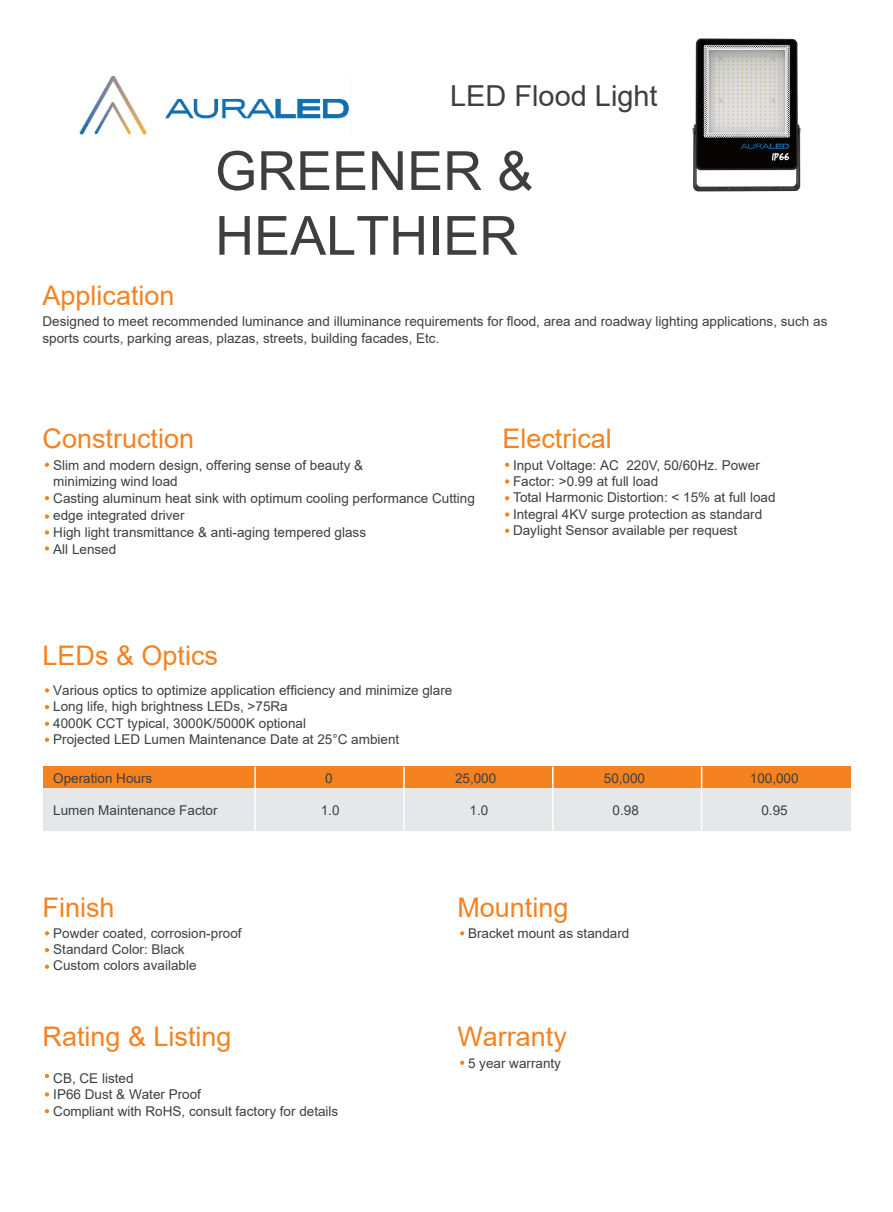
<style>
.page{position:relative;width:893px;height:1212px;background:#fff}
.page>*{position:absolute;margin:0;border:0;box-sizing:border-box;transform-origin:0 0}
.t1{font:54px/64.8px "Arial";color:#3e3e3f}
.t2{font:28.95px "Arial";color:#3e3e3f}
.t3{font:27px "Arial";color:#f58220}
.t4{font:13.5px/16.8px "Arial";color:#3e3e3f}
</style>
<div class="page">
<svg style="left:45px;top:463px;width:4px;height:4px"></svg>
<svg style="left:45px;top:496px;width:4px;height:4px"></svg>
<svg style="left:45px;top:514px;width:4px;height:5px"></svg>
<svg style="left:45px;top:530px;width:4px;height:5px"></svg>
<svg style="left:45px;top:546px;width:4px;height:4px"></svg>
<svg style="left:45px;top:688px;width:4px;height:4px"></svg>
<svg style="left:45px;top:705px;width:4px;height:4px"></svg>
<svg style="left:45px;top:722px;width:4px;height:4px"></svg>
<svg style="left:45px;top:737px;width:4px;height:5px"></svg>
<svg style="left:505px;top:463px;width:4px;height:4px"></svg>
<svg style="left:505px;top:496px;width:4px;height:4px"></svg>
<svg style="left:505px;top:479px;width:4px;height:5px"></svg>
<svg style="left:505px;top:512px;width:4px;height:5px"></svg>
<svg style="left:505px;top:529px;width:4px;height:4px"></svg>
<svg style="left:45px;top:931px;width:4px;height:4px"></svg>
<svg style="left:45px;top:964px;width:4px;height:5px"></svg>
<svg style="left:45px;top:948px;width:4px;height:4px"></svg>
<svg style="left:460px;top:931px;width:4px;height:4px"></svg>
<svg style="left:45px;top:1074px;width:4px;height:4px"></svg>
<svg style="left:45px;top:1092px;width:4px;height:4px"></svg>
<svg style="left:45px;top:1109px;width:4px;height:4px"></svg>
<svg style="left:460px;top:1060px;width:4px;height:5px"></svg>
<div style="left:43px;top:766px;width:807px;height:22px;background:#f58220"></div>
<div style="left:43px;top:788px;width:807px;height:42px;background:#e6e7e9"></div>
<hr style="left:254px;top:766px;width:2px;height:64px;background:#fff">
<hr style="left:403px;top:766px;width:2px;height:64px;background:#fff">
<hr style="left:552px;top:766px;width:2px;height:64px;background:#fff">
<hr style="left:701px;top:766px;width:1px;height:64px;background:#fff">
<img style="left:80px;top:76px;width:270px;height:59px">
<img style="left:692px;top:38px;width:109px;height:154px">
<h2 class="t2" style="left:450px;top:76px;width:209px">LED Flood Light</h2>
<h1 class="t1" style="left:215px;top:138px;width:320px">GREENER &amp;<br>HEALTHIER</h1>
<h3 class="t3" style="left:43px;top:276px;width:134px">Application</h3>
<p class="t4" style="left:43px;top:313px;width:786px">Designed to meet recommended luminance and illuminance requirements for flood, area and roadway lighting applications, such as sports courts, parking areas, plazas, streets, building facades, Etc.</p>
<h3 class="t3" style="left:43px;top:420px;width:153px">Construction</h3>
<p class="t4" style="left:53px;top:456px;width:423px">Slim and modern design, offering sense of beauty &amp;<br>minimizing wind load<br>Casting aluminum heat sink with optimum cooling performance Cutting edge integrated driver<br>High light transmittance &amp; anti-aging tempered glass<br>All Lensed</p>
<p class="t4" style="left:513px;top:456px;width:264px;line-height:16.4px">Input Voltage: AC 220V, 50/60Hz. Power Factor: &gt;0.99 at full load<br>Total Harmonic Distortion: &lt; 15% at full load Integral 4KV surge protection as standard Daylight Sensor available per request</p>
<h3 class="t3" style="left:502px;top:420px;width:111px">Electrical</h3>
<h3 class="t3" style="left:43px;top:636px;width:177px">LEDs &amp; Optics</h3>
<p class="t4" style="left:53px;top:682px;width:401px;line-height:16.2px">Various optics to optimize application efficiency and minimize glare Long life, high brightness LEDs, &gt;75Ra<br>4000K CCT typical, 3000K/5000K optional<br>Projected LED Lumen Maintenance Date at 25°C ambient</p>
<p class="t4" style="left:53px;top:769px;width:101px">Operation Hours</p>
<p class="t4" style="left:325px;top:769px;width:9px">0</p>
<p class="t4" style="left:53px;top:801px;width:166px">Lumen Maintenance Factor</p>
<p class="t4" style="left:455px;top:769px;width:43px">25,000</p>
<p class="t4" style="left:604px;top:769px;width:43px">50,000</p>
<p class="t4" style="left:750px;top:769px;width:50px">100,000</p>
<p class="t4" style="left:321px;top:801px;width:20px">1.0</p>
<p class="t4" style="left:470px;top:801px;width:20px">1.0</p>
<p class="t4" style="left:613px;top:801px;width:28px">0.98</p>
<p class="t4" style="left:761px;top:801px;width:28px">0.95</p>
<h3 class="t3" style="left:43px;top:888px;width:74px">Finish</h3>
<p class="t4" style="left:53px;top:925px;width:190px;line-height:16.2px">Powder coated, corrosion-proof<br>Standard Color: Black<br>Custom colors available</p>
<p class="t4" style="left:468px;top:925px;width:163px">Bracket mount as standard</p>
<h3 class="t3" style="left:457px;top:888px;width:113px">Mounting</h3>
<h3 class="t3" style="left:43px;top:1018px;width:191px">Rating &amp; Listing</h3>
<p class="t4" style="left:53px;top:1069px;width:287px">CB, CE listed<br>IP66 Dust &amp; Water Proof<br>Compliant with RoHS, consult factory for details</p>
<h3 class="t3" style="left:457px;top:1018px;width:111px">Warranty</h3>
<p class="t4" style="left:468px;top:1054px;width:95px">5 year warranty</p>
</div>
